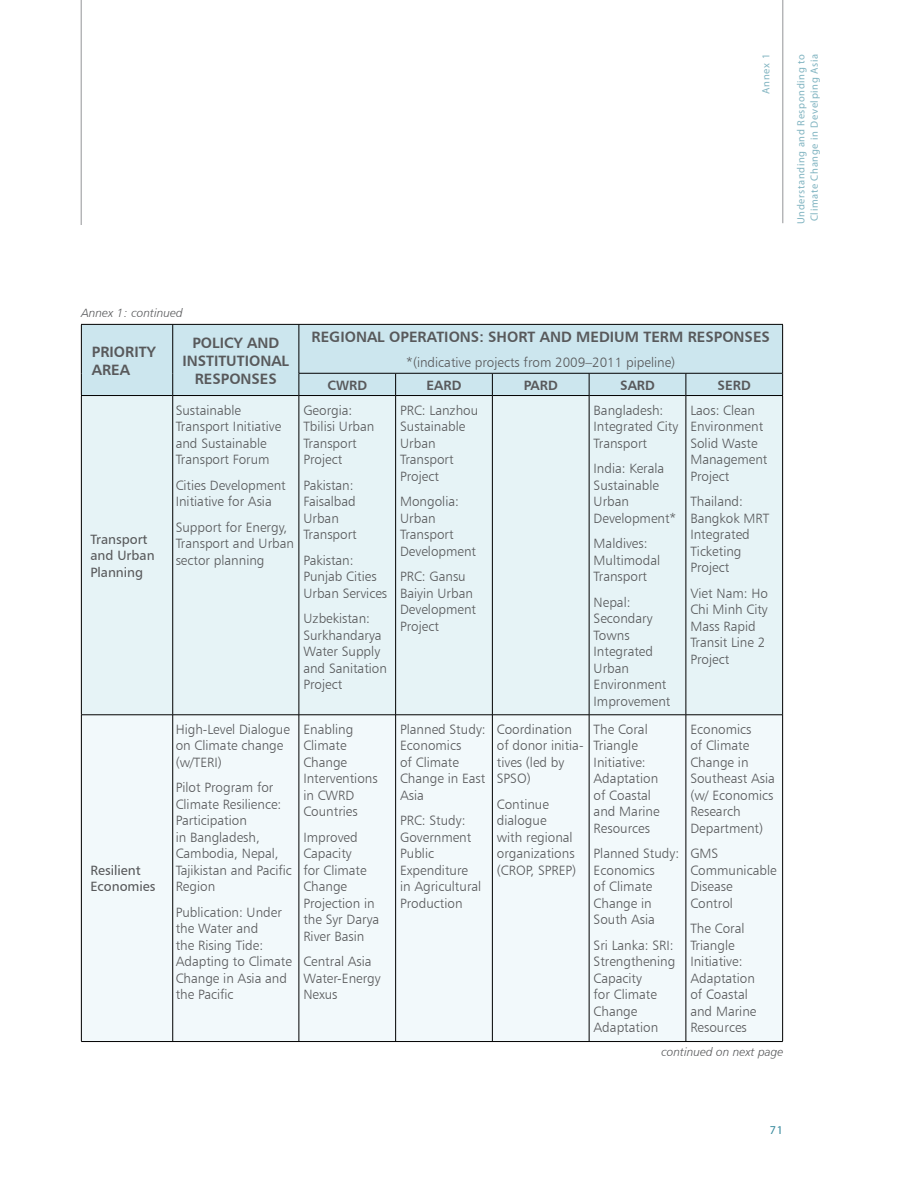
<style>
.page{position:relative;width:918px;height:1188px;background:#fff}
.page>*{position:absolute;margin:0;border:0;box-sizing:border-box;transform-origin:0 0}
.t1{font:15px/18px "Humanist 777 BT Bold B";color:#58595b}
.t2{font:13.5px/16.5px "Humanist 777 BT Light B";color:#58595b}
.t3{font:13.5px/16.5px "Humanist 777 BT Roman B";color:#58595b}
.t4{font:13.5px "Humanist 777 BT Bold B";color:#58595b}
.t5{font:12px "Humanist 777 BT Light Italic B";color:#58595b}
.t6{font:12px "Myriad Pro";color:#35879b}
.t7{font:10.5px/13.5px "Myriad Pro";letter-spacing:.06em;color:#81b4c1}
</style>
<div class="page">
<div style="left:82px;top:325px;width:700px;height:70px;background:#cce6ee"></div>
<div style="left:82px;top:396px;width:700px;height:319px;background:#e6f3f6"></div>
<div style="left:82px;top:715px;width:700px;height:326px;background:#f2f9fb"></div>
<hr style="left:81px;top:395px;width:92px;height:1px;background:#000">
<hr style="left:81px;top:324px;width:702px;height:1px;background:#000">
<hr style="left:173px;top:395px;width:126px;height:1px;background:#000">
<hr style="left:299px;top:395px;width:96px;height:1px;background:#000">
<hr style="left:396px;top:395px;width:96px;height:1px;background:#000">
<hr style="left:493px;top:395px;width:96px;height:1px;background:#000">
<hr style="left:589px;top:395px;width:97px;height:1px;background:#000">
<hr style="left:686px;top:395px;width:97px;height:1px;background:#000">
<hr style="left:81px;top:1041px;width:702px;height:1px;background:#000">
<hr style="left:172px;top:325px;width:1px;height:48px;background:#000">
<svg style="left:172px;top:373px;width:1px;height:23px"></svg>
<hr style="left:299px;top:325px;width:1px;height:48px;background:#000">
<hr style="left:299px;top:373px;width:97px;height:1px;background:#000">
<svg style="left:299px;top:373px;width:1px;height:23px"></svg>
<hr style="left:396px;top:373px;width:96px;height:1px;background:#000">
<svg style="left:395px;top:373px;width:1px;height:23px"></svg>
<hr style="left:492px;top:373px;width:97px;height:1px;background:#000">
<svg style="left:492px;top:373px;width:1px;height:23px"></svg>
<hr style="left:589px;top:373px;width:97px;height:1px;background:#000">
<svg style="left:589px;top:373px;width:1px;height:23px"></svg>
<hr style="left:686px;top:373px;width:96px;height:1px;background:#000">
<svg style="left:686px;top:373px;width:1px;height:23px"></svg>
<hr style="left:299px;top:714px;width:96px;height:1px;background:#000">
<hr style="left:396px;top:714px;width:96px;height:1px;background:#000">
<hr style="left:493px;top:714px;width:96px;height:1px;background:#000">
<hr style="left:589px;top:714px;width:97px;height:1px;background:#000">
<hr style="left:686px;top:714px;width:96px;height:1px;background:#000">
<hr style="left:395px;top:396px;width:1px;height:319px;background:#000">
<hr style="left:492px;top:396px;width:1px;height:319px;background:#000">
<hr style="left:589px;top:396px;width:1px;height:319px;background:#000">
<hr style="left:686px;top:396px;width:1px;height:319px;background:#000">
<hr style="left:782px;top:396px;width:1px;height:319px;background:#000">
<hr style="left:395px;top:715px;width:1px;height:326px;background:#000">
<hr style="left:492px;top:715px;width:1px;height:326px;background:#000">
<hr style="left:589px;top:715px;width:1px;height:326px;background:#000">
<hr style="left:686px;top:715px;width:1px;height:326px;background:#000">
<hr style="left:782px;top:715px;width:1px;height:326px;background:#000">
<hr style="left:81px;top:396px;width:1px;height:319px;background:#000">
<hr style="left:172px;top:396px;width:1px;height:319px;background:#000">
<hr style="left:299px;top:396px;width:1px;height:319px;background:#000">
<hr style="left:81px;top:715px;width:92px;height:1px;background:#000">
<hr style="left:81px;top:715px;width:1px;height:326px;background:#000">
<hr style="left:173px;top:715px;width:126px;height:1px;background:#000">
<hr style="left:172px;top:715px;width:1px;height:326px;background:#000">
<hr style="left:299px;top:715px;width:1px;height:326px;background:#000">
<hr style="left:81px;top:325px;width:1px;height:48px;background:#000">
<svg style="left:81px;top:373px;width:1px;height:22px"></svg>
<hr style="left:782px;top:325px;width:1px;height:48px;background:#000">
<svg style="left:782px;top:373px;width:1px;height:22px"></svg>
<hr style="left:81px;top:0;width:1px;height:225px;background:#939598">
<hr style="left:783px;top:0;width:1px;height:223px;background:#939598">
<p class="t7" style="left:759px;top:94px;width:38px;rotate:-90deg">Annex 1</p>
<p class="t7" style="left:794px;top:224px;width:172px;rotate:-90deg">Understanding and Responding to<br>Climate Change in Develping Asia</p>
<p class="t5" style="left:81px;top:305px;width:103px">Annex 1: continued</p>
<p class="t1" style="left:92px;top:342px;width:65px">PRIORITY<br>AREA</p>
<p class="t1" style="left:182px;top:333px;width:108px;text-align:center">POLICY AND<br>INSTITUTIONAL<br>RESPONSES</p>
<p class="t3" style="left:90px;top:531px;width:66px">Transport and Urban<br>Planning</p>
<p class="t2" style="left:176px;top:402px;width:107px">Sustainable<br>Transport Initiative and Sustainable<br>Transport Forum</p>
<p class="t2" style="left:176px;top:477px;width:112px">Cities Development<br>Initiative for Asia</p>
<p class="t2" style="left:176px;top:519px;width:120px">Support for Energy,<br>Transport and Urban sector planning</p>
<p class="t3" style="left:90px;top:862px;width:67px">Resilient<br>Economies</p>
<p class="t2" style="left:176px;top:721px;width:116px">High-Level Dialogue on Climate change (w/TERI)</p>
<p class="t2" style="left:176px;top:779px;width:118px">Pilot Program for<br>Climate Resilience:<br>Participation<br>in Bangladesh,<br>Cambodia, Nepal,<br>Tajikistan and Pacific<br>Region</p>
<p class="t2" style="left:176px;top:904px;width:118px">Publication: Under the Water and<br>the Rising Tide:<br>Adapting to Climate<br>Change in Asia and the Pacific</p>
<p class="t1" style="left:312px;top:327px;width:460px">REGIONAL OPERATIONS: SHORT AND MEDIUM TERM RESPONSES</p>
<p class="t2" style="left:406px;top:354px;width:271px">*(indicative projects from 2009–2011 pipeline)</p>
<p class="t4" style="left:327px;top:376px;width:41px">CWRD</p>
<p class="t4" style="left:427px;top:376px;width:36px">EARD</p>
<p class="t4" style="left:524px;top:376px;width:36px">PARD</p>
<p class="t4" style="left:620px;top:376px;width:36px">SARD</p>
<p class="t4" style="left:718px;top:376px;width:35px">SERD</p>
<p class="t2" style="left:303px;top:402px;width:73px">Georgia:<br>Tbilisi Urban<br>Transport<br>Project</p>
<p class="t2" style="left:303px;top:477px;width:55px">Pakistan:<br>Faisalbad<br>Urban<br>Transport</p>
<p class="t2" style="left:303px;top:552px;width:85px">Pakistan:<br>Punjab Cities<br>Urban Services</p>
<p class="t2" style="left:303px;top:610px;width:85px">Uzbekistan:<br>Surkhandarya<br>Water Supply and Sanitation<br>Project</p>
<p class="t2" style="left:303px;top:721px;width:76px">Enabling<br>Climate<br>Change<br>Interventions in CWRD<br>Countries</p>
<p class="t2" style="left:303px;top:829px;width:77px">Improved<br>Capacity<br>for Climate<br>Change<br>Projection in the Syr Darya<br>River Basin</p>
<p class="t2" style="left:303px;top:953px;width:79px">Central Asia<br>Water-Energy<br>Nexus</p>
<p class="t2" style="left:400px;top:402px;width:80px">PRC: Lanzhou<br>Sustainable<br>Urban<br>Transport<br>Project</p>
<p class="t2" style="left:400px;top:493px;width:78px">Mongolia:<br>Urban<br>Transport<br>Development</p>
<p class="t2" style="left:400px;top:568px;width:78px">PRC: Gansu<br>Baiyin Urban<br>Development<br>Project</p>
<p class="t2" style="left:400px;top:721px;width:87px">Planned Study:<br>Economics<br>of Climate<br>Change in East<br>Asia</p>
<p class="t2" style="left:400px;top:812px;width:83px">PRC: Study:<br>Government<br>Public<br>Expenditure in Agricultural<br>Production</p>
<p class="t2" style="left:497px;top:721px;width:88px">Coordination of donor initia&shy;tives (led by<br>SPSO)</p>
<p class="t2" style="left:497px;top:796px;width:81px">Continue dialogue<br>with regional organizations (CROP, SPREP)</p>
<p class="t2" style="left:594px;top:402px;width:86px">Bangladesh:<br>Integrated City<br>Transport</p>
<p class="t2" style="left:594px;top:460px;width:84px">India: Kerala<br>Sustainable<br>Urban<br>Development*</p>
<p class="t2" style="left:594px;top:535px;width:68px">Maldives:<br>Multimodal<br>Transport</p>
<p class="t2" style="left:594px;top:594px;width:78px">Nepal:<br>Secondary<br>Towns<br>Integrated<br>Urban<br>Environment<br>Improvement</p>
<p class="t2" style="left:594px;top:721px;width:68px">The Coral<br>Triangle<br>Initiative:<br>Adaptation of Coastal and Marine<br>Resources</p>
<p class="t2" style="left:594px;top:845px;width:87px">Planned Study:<br>Economics<br>of Climate<br>Change in<br>South Asia</p>
<p class="t2" style="left:594px;top:937px;width:83px">Sri Lanka: SRI:<br>Strengthening<br>Capacity<br>for Climate<br>Change<br>Adaptation</p>
<p class="t2" style="left:690px;top:402px;width:79px">Laos: Clean<br>Environment<br>Solid Waste<br>Management<br>Project</p>
<p class="t2" style="left:690px;top:493px;width:80px">Thailand:<br>Bangkok MRT<br>Integrated<br>Ticketing<br>Project</p>
<p class="t2" style="left:690px;top:584px;width:79px">Viet Nam: Ho<br>Chi Minh City<br>Mass Rapid<br>Transit Line 2<br>Project</p>
<p class="t2" style="left:690px;top:721px;width:86px">Economics<br>of Climate<br>Change in<br>Southeast Asia (w/ Economics<br>Research<br>Department)</p>
<p class="t2" style="left:690px;top:845px;width:88px">GMS<br>Communicable<br>Disease<br>Control</p>
<p class="t2" style="left:690px;top:920px;width:68px">The Coral<br>Triangle<br>Initiative:<br>Adaptation of Coastal and Marine<br>Resources</p>
<p class="t5" style="left:662px;top:1044px;width:124px">continued on next page</p>
<p class="t6" style="left:770px;top:1123px;width:7px">71</p>
</div>
